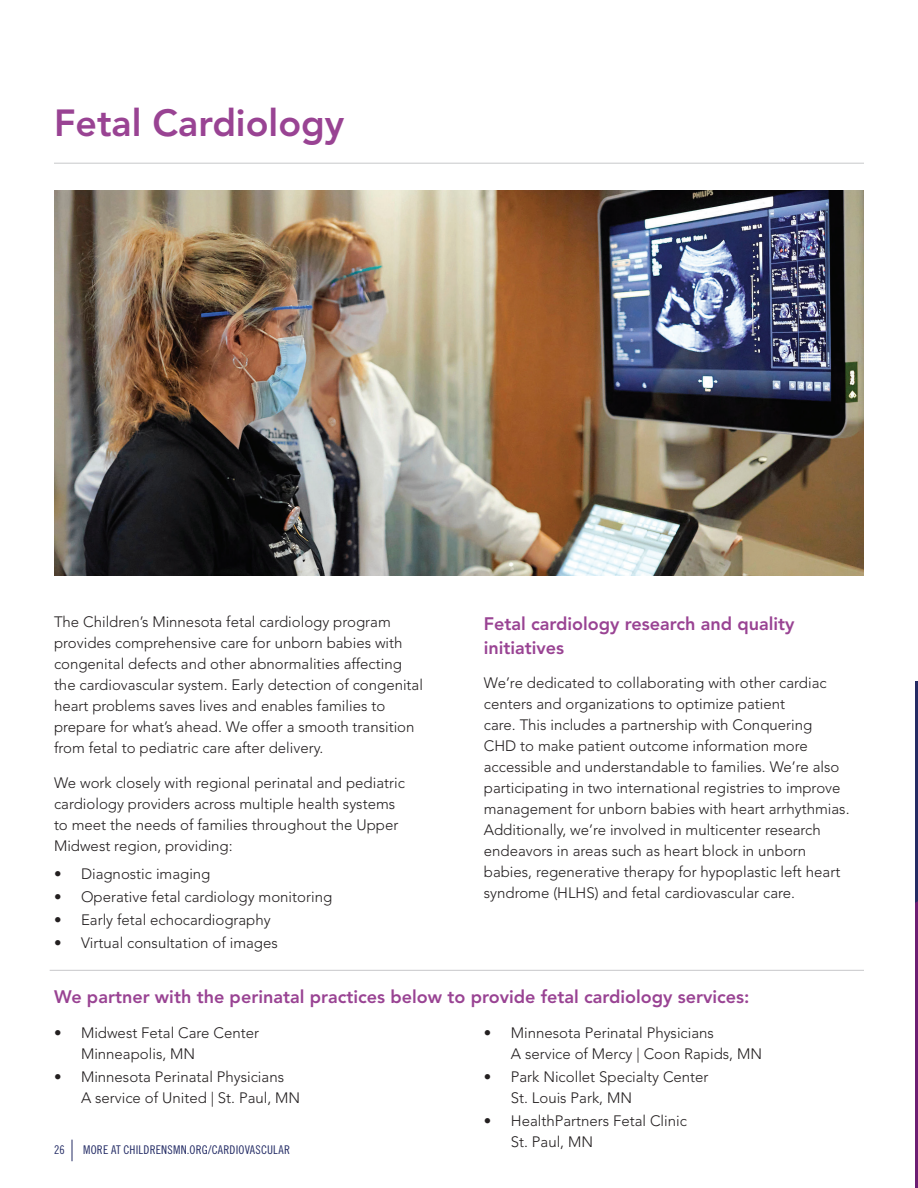
<style>
.page{position:relative;width:918px;height:1188px;background:#fff}
.page>*{position:absolute;margin:0;border:0;box-sizing:border-box;transform-origin:0 0}
.t1{font:800 37.5px "Avenir LT Std";color:#994393}
.t2{font:800 18px/24px "Avenir LT Std";color:#994393}
.t3{font:300 15px/21px "Avenir LT Std";color:#231f20}
.t4{font:12px "Trade Gothic LT Pro Cn 18";letter-spacing:.015em;color:#222a64}
</style>
<div class="page">
<hr style="left:54px;top:163px;width:810px;height:1px;background:#c7c8ca">
<svg style="left:72px;top:1140px;width:1px;height:21px"></svg>
<img style="left:54px;top:190px;width:810px;height:386px">
<hr style="left:50px;top:970px;width:814px;height:1px;background:#c7c8ca">
<svg style="left:916px;top:681px;width:2px;height:507px"></svg>
<h1 class="t1" style="left:54px;top:101px;width:292px">Fetal Cardiology</h1>
<p class="t3" style="left:54px;top:612px;width:371px">The Children’s Minnesota fetal cardiology program provides comprehensive care for unborn babies with congenital defects and other abnormalities affecting the cardiovascular system. Early detection of congenital heart problems saves lives and enables families to prepare for what’s ahead. We offer a smooth transition from fetal to pediatric care after delivery.</p>
<p class="t3" style="left:54px;top:772px;width:352px">We work closely with regional perinatal and pediatric cardiology providers across multiple health systems to meet the needs of families throughout the Upper Midwest region, providing:</p>
<p class="t3" style="left:54px;top:863px;width:158px">• Diagnostic imaging</p>
<p class="t3" style="left:54px;top:886px;width:280px">• Operative fetal cardiology monitoring</p>
<p class="t3" style="left:54px;top:909px;width:218px">• Early fetal echocardiography</p>
<p class="t3" style="left:54px;top:933px;width:225px">• Virtual consultation of images</p>
<p class="t2" style="left:484px;top:612px;width:312px">Fetal cardiology research and quality initiatives</p>
<p class="t3" style="left:484px;top:673px;width:367px">We’re dedicated to collaborating with other cardiac centers and organizations to optimize patient<br>care. This includes a partnership with Conquering<br>CHD to make patient outcome information more accessible and understandable to families. We’re also participating in two international registries to improve management for unborn babies with heart arrhythmias.<br>Additionally, we’re involved in multicenter research endeavors in areas such as heart block in unborn babies, regenerative therapy for hypoplastic left heart syndrome (HLHS) and fetal cardiovascular care.</p>
<p class="t2" style="left:54px;top:985px;width:697px">We partner with the perinatal practices below to provide fetal cardiology services:</p>
<p class="t3" style="left:81px;top:1022px;width:180px;text-indent:-27px">• Midwest Fetal Care Center<br>Minneapolis, MN</p>
<p class="t3" style="left:81px;top:1066px;width:221px;text-indent:-27px">• Minnesota Perinatal Physicians<br>A service of United | St. Paul, MN</p>
<p class="t3" style="left:511px;top:1022px;width:253px;text-indent:-27px">• Minnesota Perinatal Physicians<br>A service of Mercy | Coon Rapids, MN</p>
<p class="t3" style="left:511px;top:1066px;width:199px;text-indent:-27px">• Park Nicollet Specialty Center<br>St. Louis Park, MN</p>
<p class="t3" style="left:511px;top:1111px;width:178px;text-indent:-27px">• HealthPartners Fetal Clinic<br>St. Paul, MN</p>
<p class="t4" style="left:54px;top:1142px;width:12px">26</p>
<p class="t4" style="left:83px;top:1142px;width:209px">MORE AT CHILDRENSMN.ORG/CARDIOVASCULAR</p>
</div>
